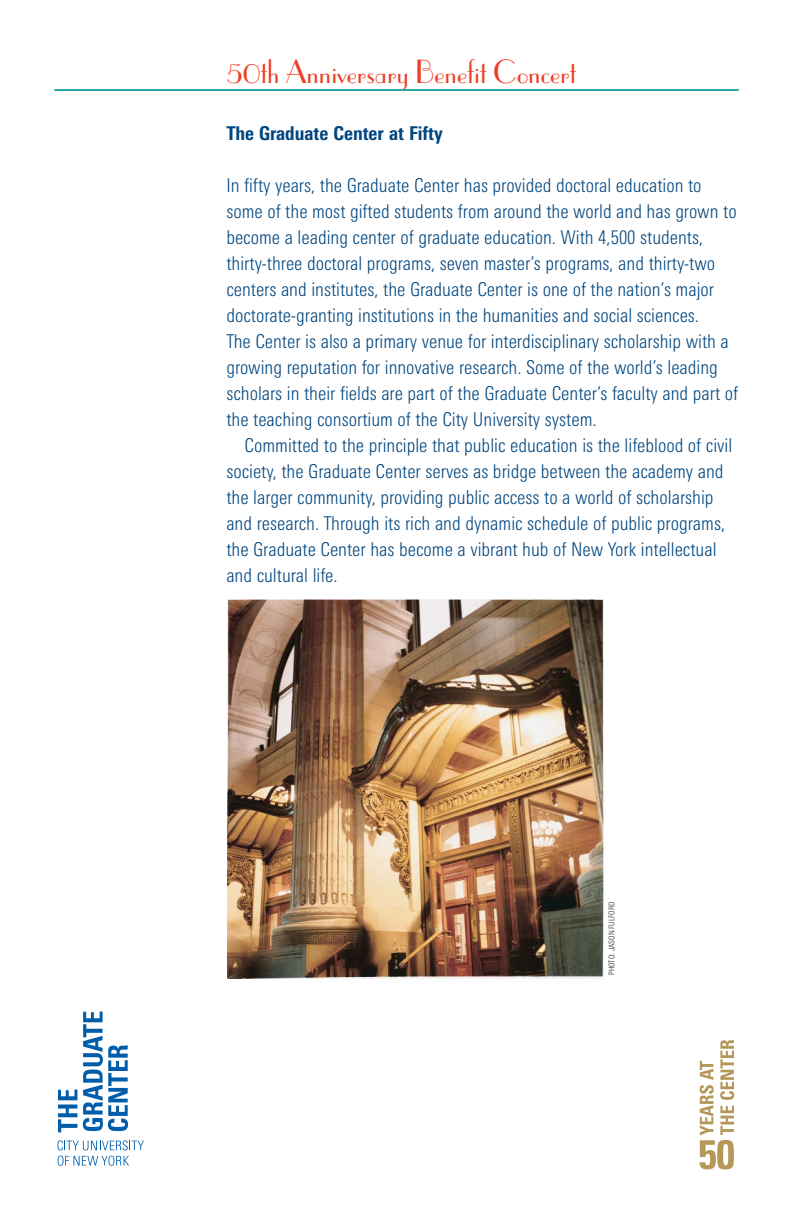
<style>
.page{position:relative;width:794px;height:1227px;background:#fff}
.page>*{position:absolute;margin:0;border:0;box-sizing:border-box;transform-origin:0 0}
.t1{font:32px "Parisian Std";color:#ef3e25}
.t2{font:300 condensed 19px/26px "Linotype Univers";color:#00467f}
.t3{font:800 condensed 19px "Linotype Univers";color:#00467f}
.t4{font:300 condensed 8px "Linotype Univers";color:#231f20}
</style>
<div class="page">
<svg style="left:58px;top:1089px;width:19px;height:43px"></svg>
<svg style="left:83px;top:1011px;width:45px;height:120px"></svg>
<svg style="left:57px;top:1140px;width:87px;height:25px"></svg>
<hr style="left:54px;top:89px;width:684px;height:2px;background:#2ca9a6">
<img style="left:227px;top:600px;width:376px;height:378px">
<svg style="left:699px;top:1040px;width:35px;height:129px"></svg>
<h1 class="t1" style="left:226px;top:59px;width:351px">50th Anniversary Benefit Concert</h1>
<p class="t3" style="left:226px;top:126px;width:218px">The Graduate Center at Fifty</p>
<p class="t2" style="left:226px;top:174px;width:513px">In fifty years, the Graduate Center has provided doctoral education to some of the most gifted students from around the world and has grown to become a leading center of graduate education. With 4,500 students, thirty-three doctoral programs, seven master’s programs, and thirty-two centers and institutes, the Graduate Center is one of the nation’s major doctorate-granting institutions in the humanities and social sciences.<br>The Center is also a primary venue for interdisciplinary scholarship with a growing reputation for innovative research. Some of the world’s leading scholars in their fields are part of the Graduate Center’s faculty and part of the teaching consortium of the City University system.</p>
<p class="t2" style="left:226px;top:434px;width:507px;text-indent:18px">Committed to the principle that public education is the lifeblood of civil society, the Graduate Center serves as bridge between the academy and the larger community, providing public access to a world of scholarship and research. Through its rich and dynamic schedule of public programs, the Graduate Center has become a vibrant hub of New York intellectual and cultural life.</p>
<p class="t4" style="left:608px;top:975px;width:75px;rotate:-90deg">PHOTO: JASON FULFORD</p>
</div>
